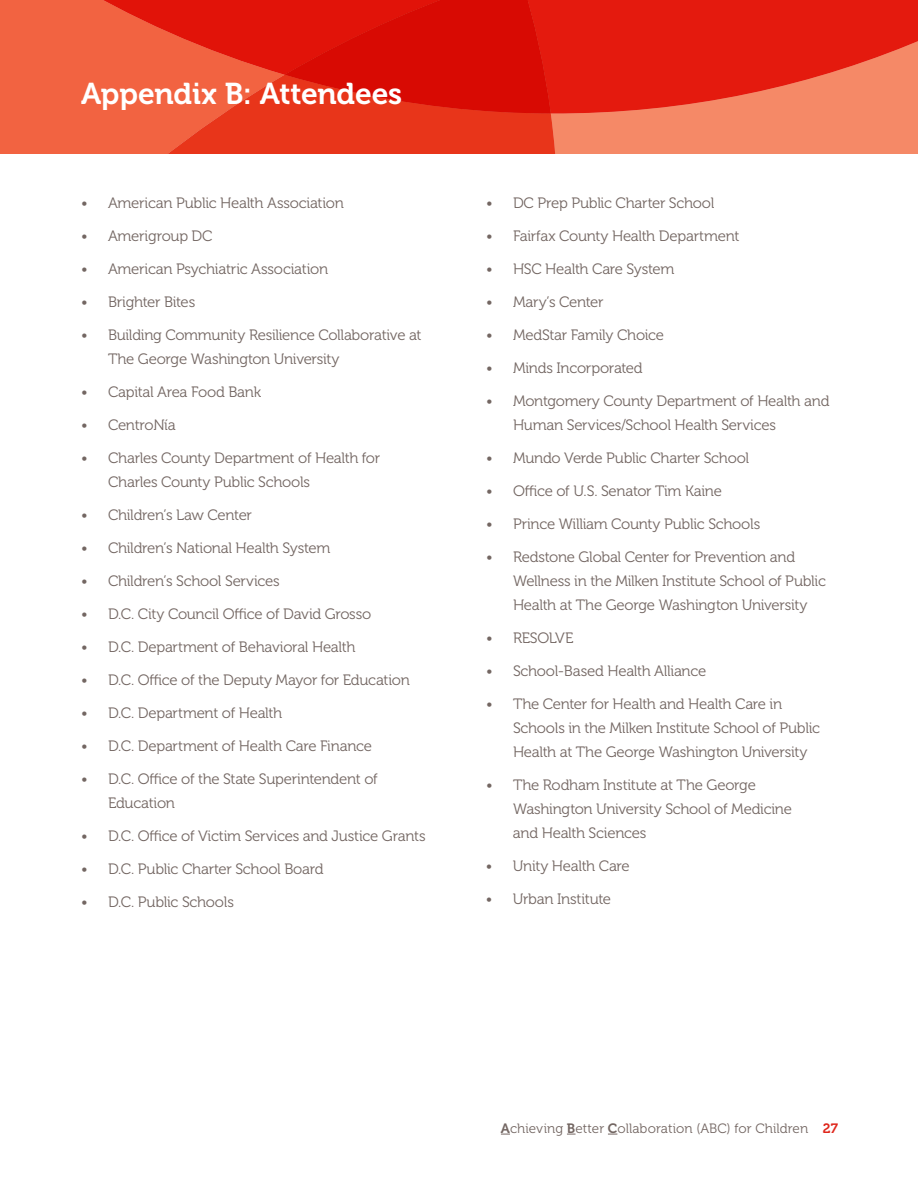
<style>
.page{position:relative;width:918px;height:1188px;background:#fff}
.page>*{position:absolute;margin:0;border:0;box-sizing:border-box;transform-origin:0 0}
.t1{font:30px "Museo 700";letter-spacing:-.005em;color:#fff}
.t2{font:15px/24px "Museo 300";letter-spacing:-.02em;color:#736662}
.t3{font:13.5px "Museo 300";letter-spacing:.005em;color:#736662}
.s1{font-family:"Museo 700"}
.s2{font-family:"Museo 700";color:#df271c}
</style>
<div class="page">
<svg style="left:0;top:0;width:918px;height:153px;background:#e83d27"></svg>
<h1 class="t1" style="left:81px;top:76px;width:323px">Appendix B: Attendees</h1>
<p class="t2" style="left:81px;top:191px;width:264px">• American Public Health Association</p>
<p class="t2" style="left:81px;top:224px;width:133px">• Amerigroup DC</p>
<p class="t2" style="left:81px;top:257px;width:249px">• American Psychiatric Association</p>
<p class="t2" style="left:81px;top:290px;width:116px">• Brighter Bites</p>
<p class="t2" style="left:108px;top:323px;width:315px;text-indent:-27px">• Building Community Resilience Collaborative at<br>The George Washington University</p>
<p class="t2" style="left:81px;top:380px;width:182px">• Capital Area Food Bank</p>
<p class="t2" style="left:81px;top:413px;width:96px">• CentroNía</p>
<p class="t2" style="left:108px;top:446px;width:274px;text-indent:-27px">• Charles County Department of Health for<br>Charles County Public Schools</p>
<p class="t2" style="left:81px;top:503px;width:173px">• Children’s Law Center</p>
<p class="t2" style="left:81px;top:536px;width:251px">• Children’s National Health System</p>
<p class="t2" style="left:81px;top:569px;width:200px">• Children’s School Services</p>
<p class="t2" style="left:81px;top:602px;width:292px">• D.C. City Council Office of David Grosso</p>
<p class="t2" style="left:81px;top:635px;width:276px">• D.C. Department of Behavioral Health</p>
<p class="t2" style="left:81px;top:668px;width:330px">• D.C. Office of the Deputy Mayor for Education</p>
<p class="t2" style="left:81px;top:701px;width:203px">• D.C. Department of Health</p>
<p class="t2" style="left:81px;top:734px;width:293px">• D.C. Department of Health Care Finance</p>
<p class="t2" style="left:108px;top:767px;width:271px;text-indent:-27px">• D.C. Office of the State Superintendent of<br>Education</p>
<p class="t2" style="left:81px;top:824px;width:346px">• D.C. Office of Victim Services and Justice Grants</p>
<p class="t2" style="left:81px;top:857px;width:244px">• D.C. Public Charter School Board</p>
<p class="t2" style="left:81px;top:890px;width:155px">• D.C. Public Schools</p>
<p class="t2" style="left:486px;top:191px;width:230px">• DC Prep Public Charter School</p>
<p class="t2" style="left:486px;top:224px;width:255px">• Fairfax County Health Department</p>
<p class="t2" style="left:486px;top:257px;width:190px">• HSC Health Care System</p>
<p class="t2" style="left:486px;top:290px;width:119px">• Mary’s Center</p>
<p class="t2" style="left:486px;top:323px;width:180px">• MedStar Family Choice</p>
<p class="t2" style="left:486px;top:356px;width:158px">• Minds Incorporated</p>
<p class="t2" style="left:513px;top:389px;width:318px;text-indent:-27px">• Montgomery County Department of Health and<br>Human Services/School Health Services</p>
<p class="t2" style="left:486px;top:446px;width:265px">• Mundo Verde Public Charter School</p>
<p class="t2" style="left:486px;top:479px;width:237px">• Office of U.S. Senator Tim Kaine</p>
<p class="t2" style="left:486px;top:512px;width:276px">• Prince William County Public Schools</p>
<p class="t2" style="left:513px;top:545px;width:315px;text-indent:-27px">• Redstone Global Center for Prevention and<br>Wellness in the Milken Institute School of Public<br>Health at The George Washington University</p>
<p class="t2" style="left:486px;top:626px;width:89px">• RESOLVE</p>
<p class="t2" style="left:486px;top:659px;width:222px">• School-Based Health Alliance</p>
<p class="t2" style="left:513px;top:692px;width:309px;text-indent:-27px">• The Center for Health and Health Care in<br>Schools in the Milken Institute School of Public<br>Health at The George Washington University</p>
<p class="t2" style="left:513px;top:773px;width:280px;text-indent:-27px">• The Rodham Institute at The George<br>Washington University School of Medicine and Health Sciences</p>
<p class="t2" style="left:486px;top:854px;width:145px">• Unity Health Care</p>
<p class="t2" style="left:486px;top:887px;width:126px">• Urban Institute</p>
<p class="t3" style="left:501px;top:1121px;width:339px"><span class="s1">A</span>chieving <span class="s1">B</span>etter <span class="s1">C</span>ollaboration (ABC) for Children <span class="s2">27</span></p>
</div>
